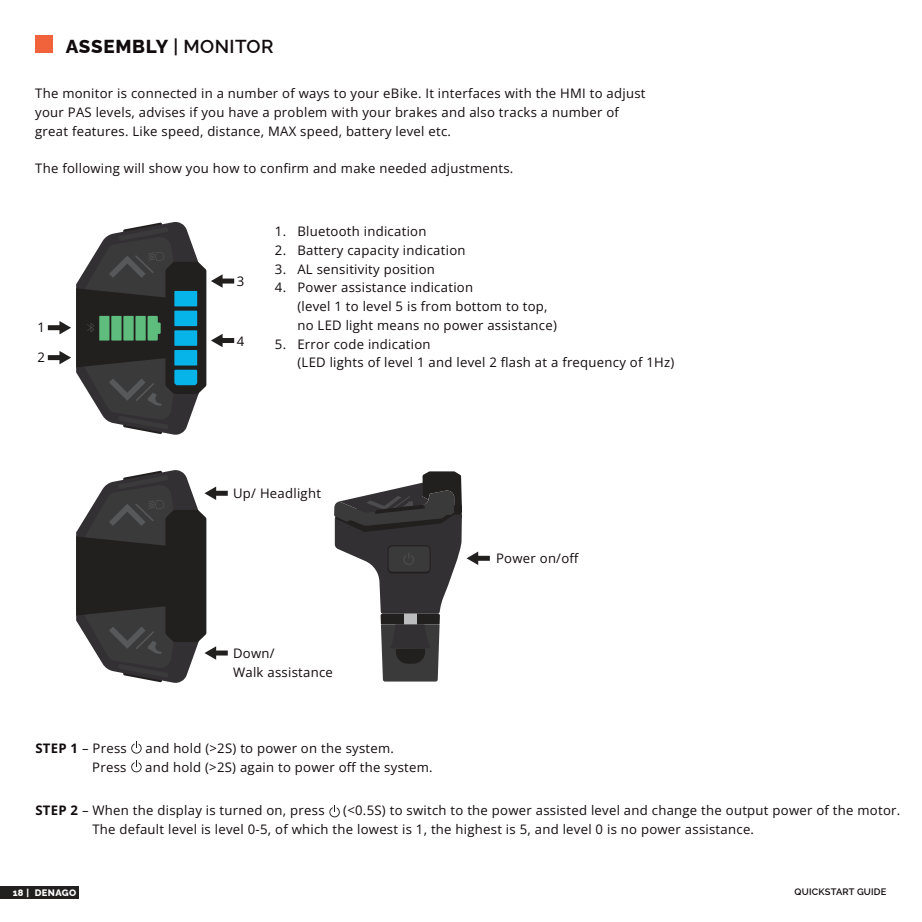
<style>
.page{position:relative;width:922px;height:922px;background:#fff}
.page>*{position:absolute;margin:0;border:0;box-sizing:border-box;transform-origin:0 0}
.t1{font:800 18.75px "Raleway";letter-spacing:.04em;color:#120b0d}
.t2{font:13.12px/18.8px "Open Sans";letter-spacing:.02em;color:#120b0d}
.t3{font:600 9.38px "Raleway";letter-spacing:.02em;color:#120b0d}
.t4{font:800 9.38px "Raleway";letter-spacing:.04em;color:#fff}
.s1{font-weight:600}
.s2{font-weight:700}
</style>
<div class="page">
<div style="left:0;top:886px;width:79px;height:12px;background:#221f1f"></div>
<div style="left:35px;top:35px;width:18px;height:18px;background:#f1633a"></div>
<svg style="left:131px;top:741px;width:11px;height:12px"></svg>
<svg style="left:131px;top:760px;width:11px;height:12px"></svg>
<svg style="left:48px;top:222px;width:186px;height:212px"></svg>
<svg style="left:334px;top:471px;width:155px;height:210px"></svg>
<svg style="left:76px;top:470px;width:152px;height:212px"></svg>
<svg style="left:329px;top:805px;width:11px;height:12px"></svg>
<h1 class="t1" style="left:66px;top:39px;width:209px">ASSEMBLY <span class="s1">| MONITOR</span></h1>
<p class="t2" style="left:35px;top:85px;width:611px">The monitor is connected in a number of ways to your eBike. It interfaces with the HMI to adjust your PAS levels, advises if you have a problem with your brakes and also tracks a number of great features. Like speed, distance, MAX speed, battery level etc.</p>
<p class="t2" style="left:35px;top:159px;width:479px">The following will show you how to confirm and make needed adjustments.</p>
<p class="t2" style="left:38px;top:319px;width:9px">1</p>
<p class="t2" style="left:38px;top:349px;width:9px">2</p>
<p class="t2" style="left:237px;top:273px;width:9px">3</p>
<p class="t2" style="left:237px;top:333px;width:9px">4</p>
<p class="t2" style="left:275px;top:223px;width:153px">1. Bluetooth indication</p>
<p class="t2" style="left:275px;top:242px;width:192px">2. Battery capacity indication</p>
<p class="t2" style="left:275px;top:261px;width:162px">3. AL sensitivity position</p>
<p class="t2" style="left:297px;top:279px;width:261px;text-indent:-22px">4. Power assistance indication<br>(level 1 to level 5 is from bottom to top, no LED light means no power assistance)</p>
<p class="t2" style="left:297px;top:336px;width:378px;text-indent:-22px">5. Error code indication<br>(LED lights of level 1 and level 2 flash at a frequency of 1Hz)</p>
<p class="t2" style="left:233px;top:485px;width:89px">Up/ Headlight</p>
<p class="t2" style="left:233px;top:644px;width:101px">Down/<br>Walk assistance</p>
<p class="t2" style="left:496px;top:548px;width:84px">Power on/off</p>
<p class="t2" style="left:35px;top:740px;width:93px"><span class="s2">STEP 1</span> – Press</p>
<p class="t2" style="left:145px;top:740px;width:250px">and hold (&gt;2S) to power on the system.</p>
<p class="t2" style="left:92px;top:757px;width:36px">Press</p>
<p class="t2" style="left:145px;top:757px;width:289px">and hold (&gt;2S) again to power off the system.</p>
<p class="t2" style="left:35px;top:802px;width:290px"><span class="s2">STEP 2</span> – When the display is turned on, press</p>
<p class="t2" style="left:92px;top:802px;width:809px;text-indent:251px">(&lt;0.5S) to switch to the power assisted level and change the output power of the motor.<br>The default level is level 0-5, of which the lowest is 1, the highest is 5, and level 0 is no power assistance.</p>
<p class="t4" style="left:13px;top:888px;width:65px">18 | DENAGO</p>
<p class="t3" style="left:794px;top:886px;width:93px">QUICKSTART GUIDE</p>
</div>
